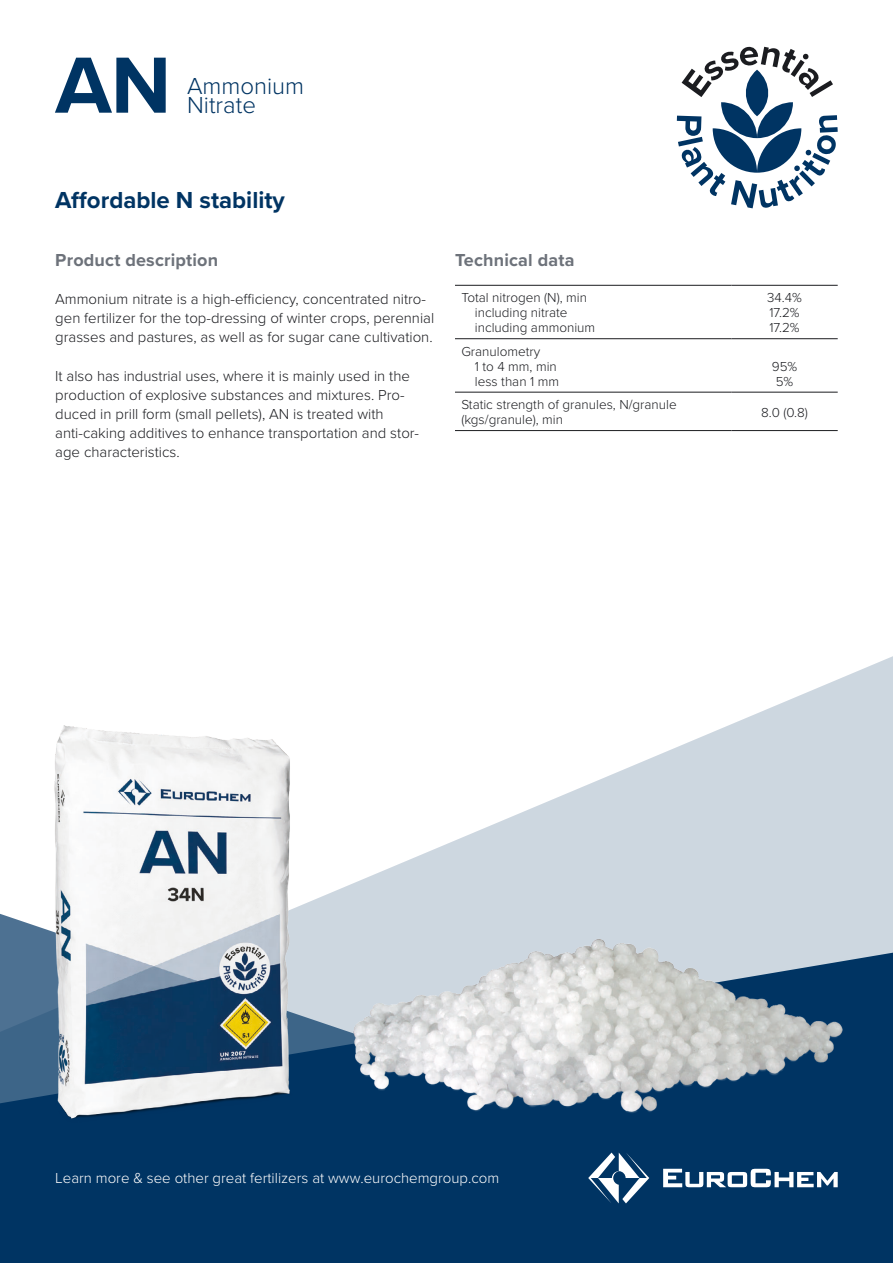
<style>
.page{position:relative;width:893px;height:1263px;background:#fff}
.page>*{position:absolute;margin:0;border:0;box-sizing:border-box;transform-origin:0 0}
.Product_Abbreviation{font:700 82.5px "Proxima Nova";color:#003463}
.Page_Header{font:700 24px "Proxima Nova";color:#003463}
.Product_Name{font:300 24px/19.2px "Proxima Nova";color:#003463}
.Basic_Header{font:700 18px "Proxima Nova";letter-spacing:.01em;color:#6d727a}
.t1{font:300 15px/19.2px "Proxima Nova";color:#1b1c20}
.t2{font:300 15px "Proxima Nova";color:#fff}
.Table_Text{font:300 13.5px/15px "Proxima Nova";color:#1b1c20}
</style>
<div class="page">
<svg style="left:300px;top:656px;width:593px;height:293px;fill:#cdd7e0"></svg>
<svg style="left:0;top:906px;width:571px;height:43px;background:#bfccd7"></svg>
<svg style="left:0;top:949px;width:893px;height:314px;background:#0b3c69"></svg>
<img style="left:347px;top:931px;width:502px;height:216px">
<svg style="left:663px;top:1169px;width:175px;height:18px"></svg>
<svg style="left:588px;top:1152px;width:61px;height:51px"></svg>
<img style="left:52px;top:725px;width:245px;height:402px">
<hr style="left:455px;top:285px;width:276px;height:1px;background:#1b1c20">
<hr style="left:731px;top:285px;width:107px;height:1px;background:#1b1c20">
<hr style="left:455px;top:430px;width:276px;height:1px;background:#1b1c20">
<hr style="left:731px;top:430px;width:107px;height:1px;background:#1b1c20">
<hr style="left:455px;top:338px;width:276px;height:1px;background:#1b1c20">
<hr style="left:731px;top:338px;width:107px;height:1px;background:#1b1c20">
<hr style="left:455px;top:392px;width:276px;height:1px;background:#1b1c20">
<hr style="left:731px;top:392px;width:107px;height:1px;background:#1b1c20">
<svg style="left:677px;top:47px;width:161px;height:161px"></svg>
<p class="Product_Abbreviation" style="left:55px;top:24px;width:117px">AN</p>
<p class="Product_Name" style="left:187px;top:75px;width:119px">Ammonium<br>Nitrate</p>
<p class="Page_Header" style="left:55px;top:182px;width:231px">Affordable N stability</p>
<p class="Basic_Header" style="left:55px;top:246px;width:164px">Product description</p>
<p class="t1" style="left:55px;top:289px;width:380px">Ammonium nitrate is a high-efficiency, concentrated nitro&shy;gen fertilizer for the top-dressing of winter crops, perennial grasses and pastures, as well as for sugar cane cultivation.</p>
<p class="t1" style="left:55px;top:365px;width:365px">It also has industrial uses, where it is mainly used in the production of explosive substances and mixtures. Pro&shy;duced in prill form (small pellets), AN is treated with anti-caking additives to enhance transportation and stor&shy;age characteristics.</p>
<p class="Basic_Header" style="left:455px;top:246px;width:121px">Technical data</p>
<p class="Table_Text" style="left:461px;top:290px;width:127px">Total nitrogen (N), min</p>
<p class="Table_Text" style="left:475px;top:305px;width:94px">including nitrate</p>
<p class="Table_Text" style="left:475px;top:320px;width:122px">including ammonium</p>
<p class="Table_Text" style="left:461px;top:343px;width:80px">Granulometry</p>
<p class="Table_Text" style="left:475px;top:358px;width:83px">1 to 4 mm, min</p>
<p class="Table_Text" style="left:475px;top:373px;width:86px">less than 1 mm</p>
<p class="Table_Text" style="left:767px;top:290px;width:36px">34.4%</p>
<p class="Table_Text" style="left:769px;top:305px;width:32px">17.2%</p>
<p class="Table_Text" style="left:769px;top:320px;width:32px">17.2%</p>
<p class="Table_Text" style="left:772px;top:358px;width:27px">95%</p>
<p class="Table_Text" style="left:776px;top:373px;width:19px">5%</p>
<p class="Table_Text" style="left:461px;top:396px;width:217px">Static strength of granules, N/granule (kgs/granule), min</p>
<p class="Table_Text" style="left:761px;top:404px;width:48px">8.0 (0.8)</p>
<p class="t2" style="left:55px;top:1166px;width:445px">Learn more &amp; see other great fertilizers at www.eurochemgroup.com</p>
</div>
